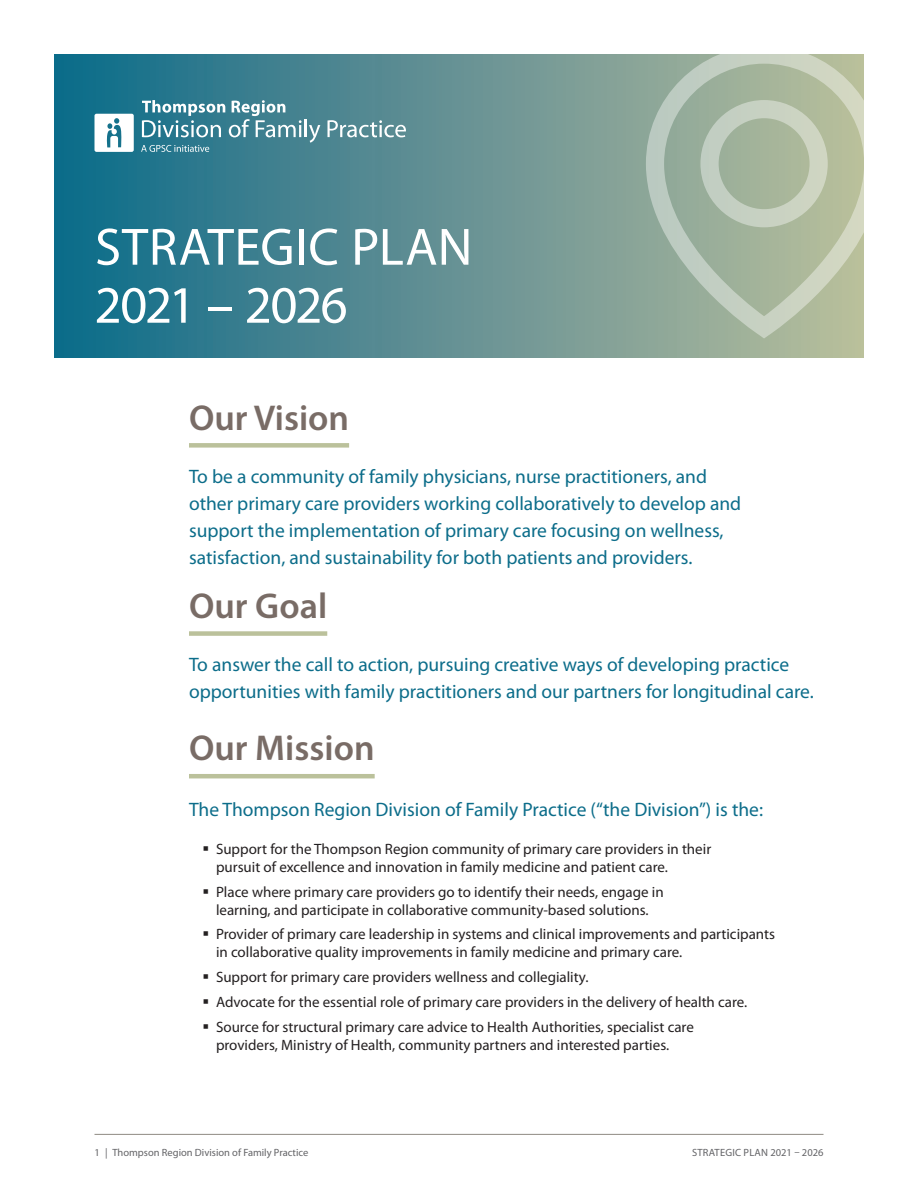
<style>
.page{position:relative;width:918px;height:1188px;background:#fff}
.page>*{position:absolute;margin:0;border:0;box-sizing:border-box;transform-origin:0 0}
.t1{font:52.95px/58.1px "Myriad Pro";letter-spacing:-.005em;color:#fff}
.Section_Title{font:600 36px "Myriad Pro";color:#796c66}
.Lead-in_text{font:19.5px/27px "Myriad Pro";color:#0c6d8a}
.t2{font:15px/18px "Myriad Pro";color:#242021}
.t3{font:10.5px "Myriad Pro";color:#636366}
.t4{font:10.5px "Myriad Pro";letter-spacing:.02em;color:#636366}
</style>
<div class="page">
<hr style="left:94px;top:1134px;width:730px;height:1px;background:#8f8a82">
<div style="left:54px;top:54px;width:810px;height:303px;background:linear-gradient(to right,#0e698a,#bbbd9d)"></div>
<div style="left:189px;top:443px;width:160px;height:5px;background:#bbc19b"></div>
<svg style="left:328px;top:120px;width:78px;height:17px"></svg>
<svg style="left:94px;top:114px;width:40px;height:38px"></svg>
<svg style="left:141px;top:100px;width:179px;height:52px;background:#5b94a3"></svg>
<svg style="left:646px;top:54px;width:218px;height:284px;background:#abbaa3"></svg>
<svg style="left:700px;top:100px;width:128px;height:127px;background:#b1bea9"></svg>
<div style="left:189px;top:631px;width:138px;height:5px;background:#bbc19b"></div>
<hr style="left:189px;top:774px;width:186px;height:4px;background:#bbc19b">
<p class="t1" style="left:95px;top:217px;width:379px">STRATEGIC PLAN<br>2021 – 2026</p>
<p class="Section_Title" style="left:189px;top:395px;width:162px">Our Vision</p>
<p class="Lead-in_text" style="left:189px;top:463px;width:554px">To be a community of family physicians, nurse practitioners, and other primary care providers working collaboratively to develop and support the implementation of primary care focusing on wellness, satisfaction, and sustainability for both patients and providers.</p>
<p class="Section_Title" style="left:189px;top:583px;width:140px">Our Goal</p>
<p class="Lead-in_text" style="left:189px;top:651px;width:626px">To answer the call to action, pursuing creative ways of developing practice opportunities with family practitioners and our partners for longitudinal care.</p>
<p class="Section_Title" style="left:189px;top:725px;width:187px">Our Mission</p>
<p class="Lead-in_text" style="left:189px;top:795px;width:576px">The Thompson Region Division of Family Practice (“the Division”) is the:</p>
<p class="t2" style="left:216px;top:840px;width:497px;text-indent:-14px">▪ Support for the Thompson Region community of primary care providers in their pursuit of excellence and innovation in family medicine and patient care.</p>
<p class="t2" style="left:202px;top:882px;width:463px;text-align:center">▪ Place where primary care providers go to identify their needs, engage in learning, and participate in collaborative community-based solutions.</p>
<p class="t2" style="left:216px;top:925px;width:561px;text-indent:-14px">▪ Provider of primary care leadership in systems and clinical improvements and participants in collaborative quality improvements in family medicine and primary care.</p>
<p class="t2" style="left:202px;top:968px;width:388px">▪ Support for primary care providers wellness and collegiality.</p>
<p class="t2" style="left:202px;top:993px;width:546px">▪ Advocate for the essential role of primary care providers in the delivery of health care.</p>
<p class="t2" style="left:216px;top:1017px;width:479px;text-indent:-14px">▪ Source for structural primary care advice to Health Authorities, specialist care providers, Ministry of Health, community partners and interested parties.</p>
<p class="t3" style="left:94px;top:1146px;width:215px">1 | Thompson Region Division of Family Practice</p>
<p class="t4" style="left:692px;top:1146px;width:133px">STRATEGIC PLAN 2021 – 2026</p>
</div>
